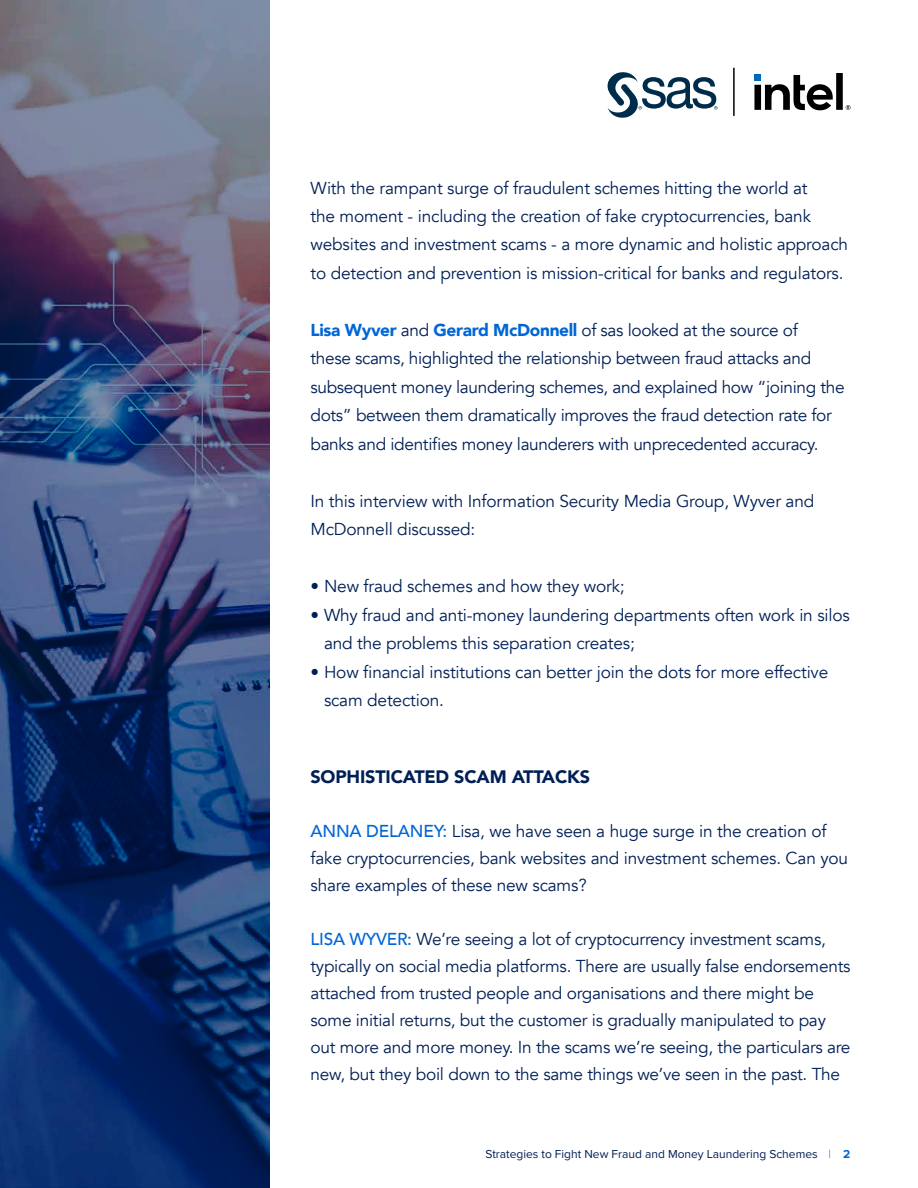
<style>
.page{position:relative;width:918px;height:1188px;background:#fff}
.page>*{position:absolute;margin:0;border:0;box-sizing:border-box;transform-origin:0 0}
.t1{font:900 18px "Avenir";letter-spacing:-.01em;color:#001f56}
.t2{font:17.25px/28.5px "Avenir";letter-spacing:-.01em;color:#001f56}
.t3{font:12px "Proxima Nova";color:#001f56}
.s1{font-weight:900;color:#0066d6}
.s2{font-weight:500;color:#0066d6}
.s3{font-family:"Proxima Nova T";font-weight:100}
.s4{font-weight:700;color:#0066d6}
</style>
<div class="page">
<img style="left:0;top:0;width:270px;height:1188px">
<svg style="left:607px;top:72px;width:111px;height:46px"></svg>
<svg style="left:754px;top:73px;width:97px;height:37px"></svg>
<hr style="left:733px;top:68px;width:2px;height:47px;background:#000">
<p class="t2" style="left:310px;top:174px;width:539px">With the rampant surge of fraudulent schemes hitting the world at<br>the moment - including the creation of fake cryptocurrencies, bank websites and investment scams - a more dynamic and holistic approach to detection and prevention is mission-critical for banks and regulators.</p>
<p class="t2" style="left:310px;top:316px;width:536px"><span class="s1">Lisa Wyver</span> and <span class="s1">Gerard McDonnell</span> of sas looked at the source of<br>these scams, highlighted the relationship between fraud attacks and subsequent money laundering schemes, and explained how “joining the dots” between them dramatically improves the fraud detection rate for banks and identifies money launderers with unprecedented accuracy.</p>
<p class="t2" style="left:310px;top:487px;width:505px">In this interview with Information Security Media Group, Wyver and<br>McDonnell discussed:</p>
<p class="t2" style="left:310px;top:573px;width:316px">• New fraud schemes and how they work;</p>
<p class="t2" style="left:324px;top:601px;width:527px;text-indent:-14px">• Why fraud and anti-money laundering departments often work in silos and the problems this separation creates;</p>
<p class="t2" style="left:324px;top:658px;width:506px;text-indent:-14px">• How financial institutions can better join the dots for more effective scam detection.</p>
<p class="t1" style="left:311px;top:761px;width:281px">SOPHISTICATED SCAM ATTACKS</p>
<p class="t2" style="left:311px;top:818px;width:539px;line-height:27px"><span class="s2">ANNA DELANEY:</span> Lisa, we have seen a huge surge in the creation of fake cryptocurrencies, bank websites and investment schemes. Can you share examples of these new scams?</p>
<p class="t2" style="left:311px;top:926px;width:542px;line-height:27px"><span class="s2">LISA WYVER:</span> We’re seeing a lot of cryptocurrency investment scams, typically on social media platforms. There are usually false endorsements attached from trusted people and organisations and there might be some initial returns, but the customer is gradually manipulated to pay out more and more money. In the scams we’re seeing, the particulars are new, but they boil down to the same things we’ve seen in the past. The</p>
<p class="t3" style="left:486px;top:1145px;width:366px">Strategies to Fight New Fraud and Money Laundering Schemes <span class="s3">|</span> <span class="s4">2</span></p>
</div>
